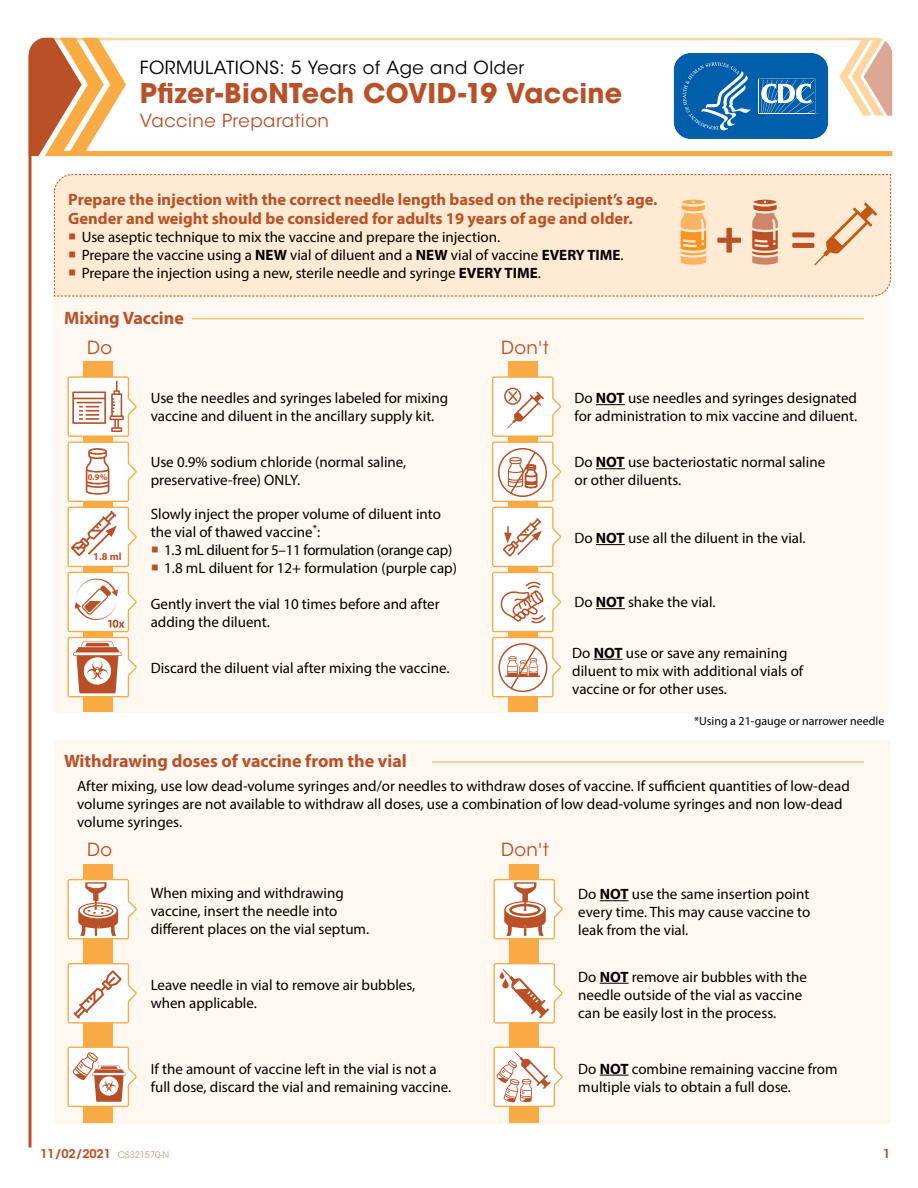
<style>
.page{position:relative;width:918px;height:1188px;background:#fff}
.page>*{position:absolute;margin:0;border:0;box-sizing:border-box;transform-origin:0 0}
.t1{font:700 27px "ITC Avant Garde Pro";letter-spacing:.01em;color:#ba5027}
.t2{font:700 18px "Myriad Pro";color:#ba5027}
.t3{font:18px "ITC Avant Garde Std";letter-spacing:.03em;color:#000}
.t4{font:18px "ITC Avant Garde Std";letter-spacing:.03em;color:#bb5026}
.Call_Out{font:700 16.5px/19.8px "Myriad Pro";color:#ba5027}
.t5{font:15px/18px "Myriad Pro";color:#000}
.t6{font:15px "Myriad Pro";letter-spacing:-.02em;color:#000}
.t7{font:12px "Myriad Pro";color:#000}
.t8{font:600 12px "ITC Avant Garde Std";letter-spacing:-.01em;color:#ba5027}
.t9{font:700 10.5px "Myriad Pro";color:#ba5027}
.t10{font:700 8.7px "Myriad Pro";color:#ba5027}
.s1{font-weight:700}
.s2{font-weight:400;font-size:9px;color:#d79b7a}
</style>
<div class="page">
<hr style="left:29px;top:55px;width:3px;height:1093px;background:#ba5027">
<svg style="left:28px;top:38px;width:17px;height:118px"></svg>
<svg style="left:45px;top:38px;width:847px;height:118px"></svg>
<div style="left:54px;top:740px;width:837px;height:384px;background:#fff8f0"></div>
<div style="left:84px;top:864px;width:29px;height:258px;background:#faaa44"></div>
<div style="left:509px;top:864px;width:30px;height:258px;background:#faaa44"></div>
<svg style="left:68px;top:963px;width:69px;height:61px"></svg>
<svg style="left:493px;top:1047px;width:70px;height:60px"></svg>
<svg style="left:68px;top:1047px;width:69px;height:60px"></svg>
<svg style="left:493px;top:963px;width:70px;height:61px"></svg>
<svg style="left:68px;top:879px;width:69px;height:60px"></svg>
<svg style="left:493px;top:879px;width:70px;height:60px"></svg>
<div style="left:52px;top:291px;width:837px;height:422px;background:#fff8f0"></div>
<div style="left:84px;top:362px;width:29px;height:350px;background:#faaa44"></div>
<div style="left:508px;top:362px;width:29px;height:350px;background:#faaa44"></div>
<svg style="left:68px;top:376px;width:69px;height:321px"></svg>
<svg style="left:492px;top:376px;width:69px;height:321px"></svg>
<hr style="left:505px;top:676px;width:35px;height:1px;background:#bb5026">
<svg style="left:672px;top:51px;width:158px;height:90px;background:#2e7bb9"></svg>
<svg style="left:596px;top:404px;width:29px;height:1px"></svg>
<svg style="left:596px;top:468px;width:29px;height:1px"></svg>
<svg style="left:596px;top:544px;width:29px;height:1px"></svg>
<svg style="left:596px;top:608px;width:29px;height:1px"></svg>
<svg style="left:594px;top:659px;width:29px;height:1px"></svg>
<svg style="left:600px;top:900px;width:29px;height:1px"></svg>
<svg style="left:600px;top:983px;width:29px;height:1px"></svg>
<svg style="left:600px;top:1075px;width:29px;height:1px"></svg>
<hr style="left:192px;top:318px;width:672px;height:1px;background:#faaa44">
<hr style="left:432px;top:762px;width:432px;height:1px;background:#faaa44">
<svg style="left:54px;top:174px;width:837px;height:123px;background:#fce5cc"></svg>
<h1 class="t3" style="left:140px;top:57px;width:386px">FORMULATIONS: 5 Years of Age and Older</h1>
<h1 class="t1" style="left:140px;top:75px;width:484px">Pfizer-BioNTech COVID-19 Vaccine</h1>
<h1 class="t4" style="left:140px;top:110px;width:191px">Vaccine Preparation</h1>
<p class="Call_Out" style="left:68px;top:189px;width:591px">Prepare the injection with the correct needle length based on the recipient’s age.<br>Gender and weight should be considered for adults 19 years of age and older.</p>
<p class="t5" style="left:82px;top:228px;width:420px">Use aseptic technique to mix the vaccine and prepare the injection.</p>
<p class="t5" style="left:82px;top:246px;width:543px">Prepare the vaccine using a <span class="s1">NEW</span> vial of diluent and a <span class="s1">NEW</span> vial of vaccine <span class="s1">EVERY TIME</span>.</p>
<p class="t5" style="left:82px;top:264px;width:461px">Prepare the injection using a new, sterile needle and syringe <span class="s1">EVERY TIME</span>.</p>
<h2 class="t2" style="left:64px;top:306px;width:121px">Mixing Vaccine</h2>
<h3 class="t4" style="left:87px;top:336px;width:27px">Do</h3>
<p class="t5" style="left:151px;top:389px;width:299px">Use the needles and syringes labeled for mixing vaccine and diluent in the ancillary supply kit.</p>
<p class="t5" style="left:151px;top:453px;width:257px">Use 0.9% sodium chloride (normal saline, preservative-free) ONLY.</p>
<p class="t5" style="left:151px;top:504px;width:292px">Slowly inject the proper volume of diluent into the vial of thawed vaccine<sup>*</sup>:</p>
<p class="t6" style="left:164px;top:540px;width:290px">1.3 mL diluent for 5–11 formulation (orange cap)</p>
<p class="t5" style="left:164px;top:558px;width:294px">1.8 mL diluent for 12+ formulation (purple cap)</p>
<p class="t5" style="left:151px;top:594px;width:290px">Gently invert the vial 10 times before and after adding the diluent.</p>
<p class="t5" style="left:151px;top:659px;width:300px">Discard the diluent vial after mixing the vaccine.</p>
<h3 class="t4" style="left:501px;top:336px;width:49px">Don't</h3>
<p class="t5" style="left:574px;top:389px;width:284px">Do <span class="s1">NOT</span> use needles and syringes designated for administration to mix vaccine and diluent.</p>
<p class="t5" style="left:574px;top:453px;width:252px">Do <span class="s1">NOT</span> use bacteriostatic normal saline or other diluents.</p>
<p class="t10" style="left:88px;top:472px;width:21px">0.9%</p>
<p class="t5" style="left:574px;top:529px;width:233px">Do <span class="s1">NOT</span> use all the diluent in the vial.</p>
<p class="t9" style="left:93px;top:550px;width:30px">1.8 ml</p>
<p class="t5" style="left:574px;top:593px;width:143px">Do <span class="s1">NOT</span> shake the vial.</p>
<p class="t5" style="left:572px;top:643px;width:233px">Do <span class="s1">NOT</span> use or save any remaining diluent to mix with additional vials of vaccine or for other uses.</p>
<p class="t7" style="left:694px;top:714px;width:192px">*Using a 21-gauge or narrower needle</p>
<h2 class="t2" style="left:64px;top:749px;width:344px">Withdrawing doses of vaccine from the vial</h2>
<p class="t5" style="left:77px;top:777px;width:774px">After mixing, use low dead-volume syringes and/or needles to withdraw doses of vaccine. If sufficient quantities of low-dead volume syringes are not available to withdraw all doses, use a combination of low dead-volume syringes and non low-dead volume syringes.</p>
<h3 class="t4" style="left:87px;top:838px;width:27px">Do</h3>
<p class="t5" style="left:151px;top:883px;width:220px">When mixing and withdrawing vaccine, insert the needle into different places on the vial septum.</p>
<h3 class="t4" style="left:501px;top:838px;width:49px">Don't</h3>
<p class="t5" style="left:578px;top:885px;width:234px;text-align:justify">Do <span class="s1">NOT</span> use the same insertion point every time. This may cause vaccine to leak from the vial.</p>
<p class="t5" style="left:578px;top:967px;width:230px">Do <span class="s1">NOT</span> remove air bubbles with the needle outside of the vial as vaccine can be easily lost in the process.</p>
<p class="t5" style="left:151px;top:976px;width:266px">Leave needle in vial to remove air bubbles, when applicable.</p>
<p class="t5" style="left:151px;top:1059px;width:302px">If the amount of vaccine left in the vial is not a full dose, discard the vial and remaining vaccine.</p>
<p class="t5" style="left:578px;top:1059px;width:261px">Do <span class="s1">NOT</span> combine remaining vaccine from multiple vials to obtain a full dose.</p>
<p class="t8" style="left:41px;top:1146px;width:130px">11/02/2021 <span class="s2">CS321570-N</span></p>
<p class="t8" style="left:883px;top:1146px;width:9px">1</p>
</div>
